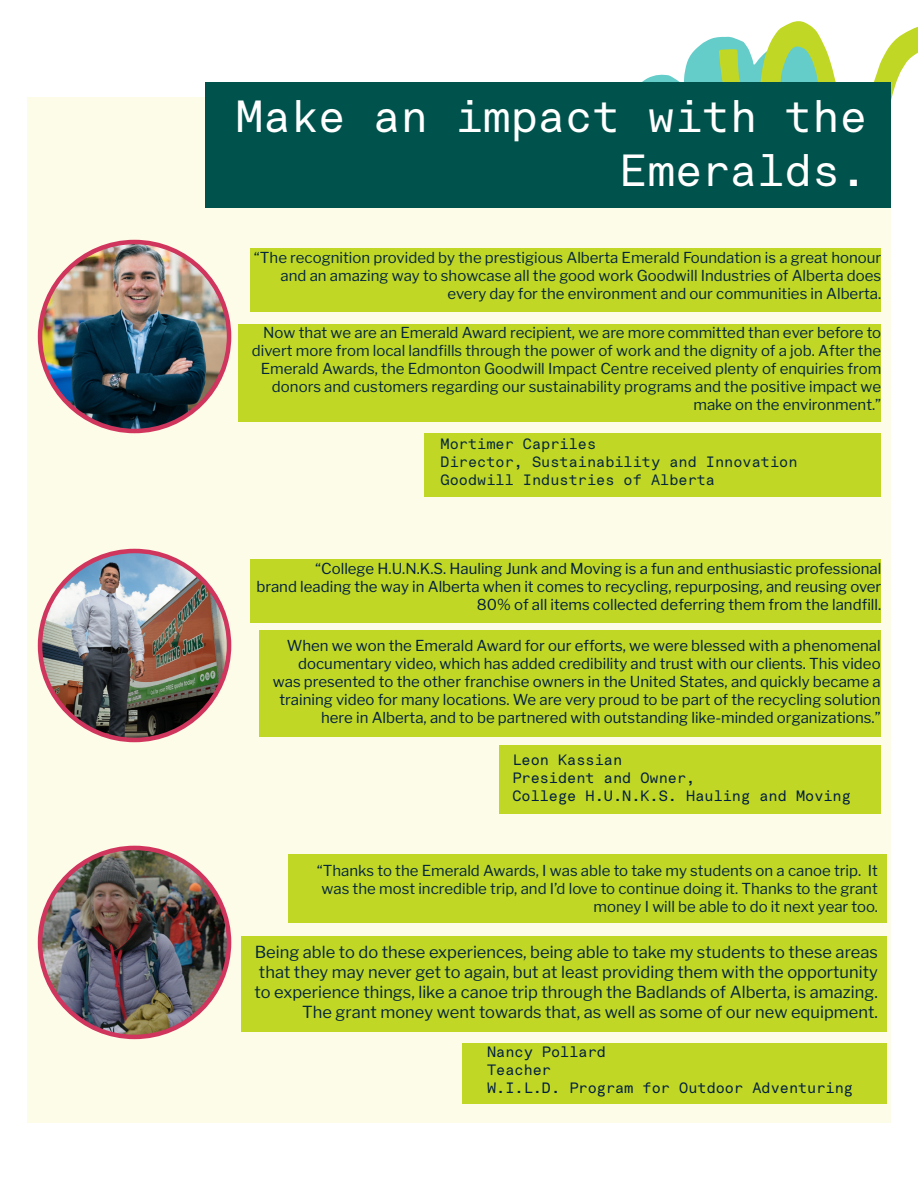
<style>
.page{position:relative;width:918px;height:1188px;background:#fff}
.page>*{position:absolute;margin:0;border:0;box-sizing:border-box;transform-origin:0 0}
.t1{font:45px/54px "Ingram Mono";color:#fff;text-align:right}
.t2{font:16.5px/19.8px "Libre Franklin";color:#03253d;text-align:right}
.t3{font:15px/18px "Libre Franklin";color:#03253d;text-align:right}
.t4{font:15px/18px "Libre Franklin";color:#001e42;text-align:right}
.t5{font:15px "Ingram Mono";color:#001e42}
.t6{font:15px "Ingram Mono";color:#03253d}
</style>
<div class="page">
<svg style="left:642px;top:21px;width:276px;height:80px"></svg>
<div style="left:27px;top:97px;width:864px;height:1026px;background:#fdfce9"></div>
<div style="left:205px;top:82px;width:686px;height:126px;background:#00534c"></div>
<img style="left:40px;top:242px;width:189px;height:189px;border-radius:94px">
<div style="left:38px;top:240px;width:193px;height:193px;border:4px solid #d0355d;border-radius:50%"></div>
<div style="left:251px;top:248px;width:630px;height:64px;background:#c0d725"></div>
<div style="left:424px;top:433px;width:457px;height:63px;background:#c0d725"></div>
<div style="left:239px;top:324px;width:642px;height:98px;background:#c0d725"></div>
<div style="left:251px;top:559px;width:630px;height:63px;background:#c0d725"></div>
<div style="left:259px;top:631px;width:622px;height:106px;background:#c0d725"></div>
<div style="left:499px;top:745px;width:382px;height:69px;background:#c0d725"></div>
<img style="left:40px;top:551px;width:189px;height:189px;border-radius:94px">
<div style="left:38px;top:549px;width:193px;height:193px;border:4px solid #d0355d;border-radius:50%"></div>
<div style="left:462px;top:1043px;width:425px;height:61px;background:#c0d725"></div>
<img style="left:40px;top:848px;width:189px;height:189px;border-radius:94px">
<div style="left:38px;top:846px;width:193px;height:193px;border:4px solid #d0355d;border-radius:50%"></div>
<div style="left:241px;top:936px;width:646px;height:95px;background:#c0d725"></div>
<div style="left:288px;top:854px;width:599px;height:69px;background:#c0d725"></div>
<p class="t1" style="left:236px;top:88px;width:633px">Make an impact with the<br>Emeralds.</p>
<p class="t3" style="left:254px;top:248px;width:629px">“The recognition provided by the prestigious Alberta Emerald Foundation is a great honour and an amazing way to showcase all the good work Goodwill Industries of Alberta does every day for the environment and our communities in Alberta.</p>
<p class="t3" style="left:252px;top:324px;width:631px">Now that we are an Emerald Award recipient, we are more committed than ever before to divert more from local landfills through the power of work and the dignity of a job. After the Emerald Awards, the Edmonton Goodwill Impact Centre received plenty of enquiries from donors and customers regarding our sustainability programs and the positive impact we make on the environment.”</p>
<p class="t6" style="left:441px;top:434px;width:157px">Mortimer Capriles</p>
<p class="t6" style="left:441px;top:452px;width:358px">Director, Sustainability and Innovation</p>
<p class="t6" style="left:441px;top:470px;width:276px">Goodwill Industries of Alberta</p>
<p class="t4" style="left:315px;top:559px;width:568px">“College H.U.N.K.S. Hauling Junk and Moving is a fun and enthusiastic professional</p>
<p class="t4" style="left:256px;top:577px;width:626px">brand leading the way in Alberta when it comes to recycling, repurposing, and reusing over<br>80% of all items collected deferring them from the landfill.</p>
<p class="t4" style="left:273px;top:637px;width:609px">When we won the Emerald Award for our efforts, we were blessed with a phenomenal documentary video, which has added credibility and trust with our clients. This video was presented to the other franchise owners in the United States, and quickly became a training video for many locations. We are very proud to be part of the recycling solution here in Alberta, and to be partnered with outstanding like-minded organizations.”</p>
<p class="t5" style="left:512px;top:750px;width:111px">Leon Kassian</p>
<p class="t5" style="left:512px;top:768px;width:184px">President and Owner,</p>
<p class="t5" style="left:512px;top:786px;width:340px">College H.U.N.K.S. Hauling and Moving</p>
<p class="t3" style="left:317px;top:861px;width:563px">“Thanks to the Emerald Awards, I was able to take my students on a canoe trip. It was the most incredible trip, and I’d love to continue doing it. Thanks to the grant money I will be able to do it next year too.</p>
<p class="t2" style="left:255px;top:942px;width:625px">Being able to do these experiences, being able to take my students to these areas that they may never get to again, but at least providing them with the opportunity to experience things, like a canoe trip through the Badlands of Alberta, is amazing.<br>The grant money went towards that, as well as some of our new equipment.</p>
<p class="t5" style="left:487px;top:1042px;width:120px">Nancy Pollard</p>
<p class="t5" style="left:487px;top:1060px;width:66px">Teacher</p>
<p class="t5" style="left:487px;top:1078px;width:368px">W.I.L.D. Program for Outdoor Adventuring</p>
</div>
